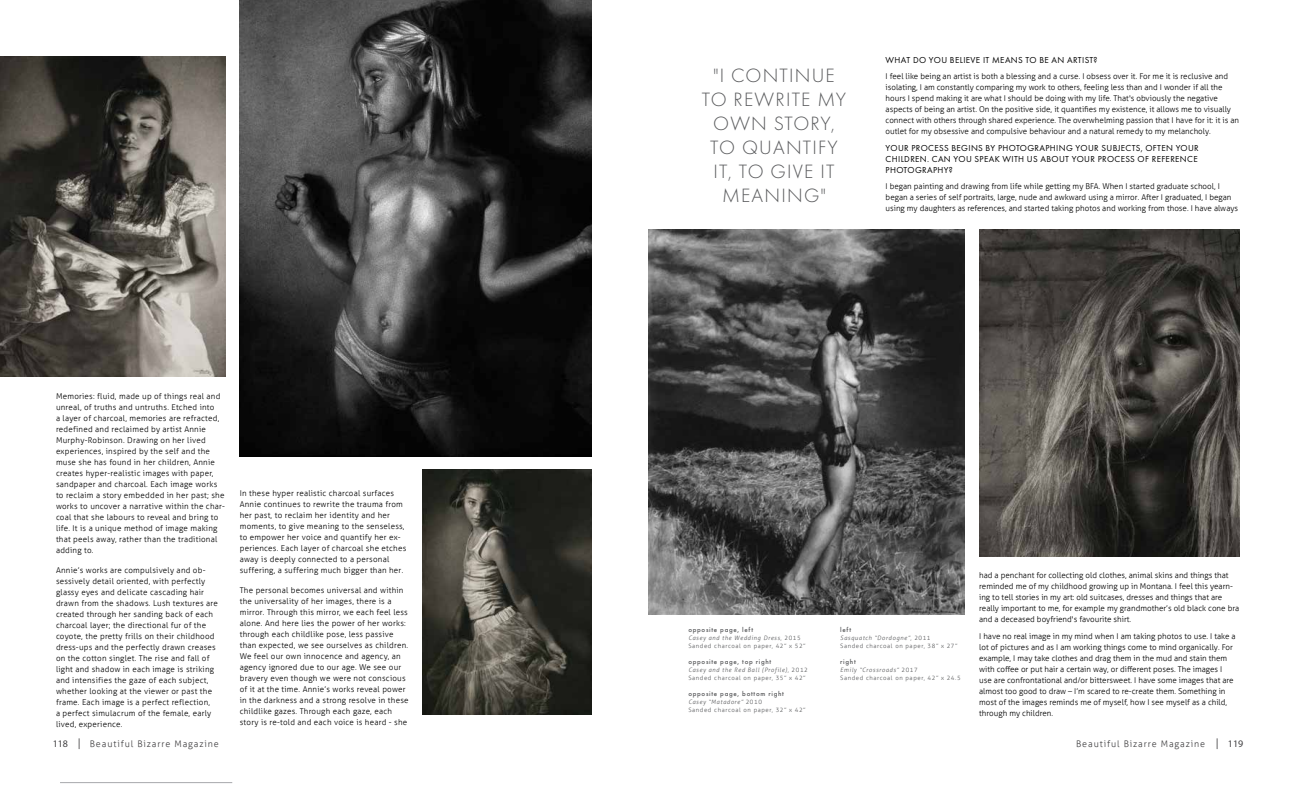
<style>
.page{position:relative;width:1296px;height:785px;background:#fff}
.page>*{position:absolute;margin:0;border:0;box-sizing:border-box;transform-origin:0 0}
.t1{font:300 20px/24px "Futura PT";letter-spacing:.06em;color:#58595b;text-align:center}
.t2{font:9px/11px "Futura PT";letter-spacing:.04em;color:#000}
.t3{font:300 9px "Aller";letter-spacing:.1em;color:#414042}
.t4{font:300 8px/11px "Aller";letter-spacing:.02em;color:#000}
.t5{font:300 8px/11px "Aller";color:#000}
.t6{font:500 7px "Futura PT";letter-spacing:.1em;color:#58595b}
.t7{font:300 6px/8px "Aller";letter-spacing:.1em;color:#58595b}
.s1{font-style:italic}
.s2{font-family:"Myriad Pro";font-weight:400;font-size:10px}
.s3{font-size:11px}
</style>
<div class="page">
<img style="left:239px;top:0;width:353px;height:456px">
<img style="left:423px;top:469px;width:169px;height:246px">
<img style="left:648px;top:230px;width:317px;height:385px">
<img style="left:979px;top:230px;width:261px;height:327px">
<img style="left:0;top:56px;width:225px;height:320px">
<hr style="left:60px;top:782px;width:172px;height:1px;background:#a7a9ac">
<p class="t4" style="left:56px;top:391px;width:171px">Memories: fluid, made up of things real and unreal, of truths and untruths. Etched into<br>a layer of charcoal, memories are refracted, redefined and reclaimed by artist Annie Murphy-Robinson. Drawing on her lived experiences, inspired by the self and the muse she has found in her children, Annie creates hyper-realistic images with paper, sandpaper and charcoal. Each image works to reclaim a story embedded in her past; she works to uncover a narrative within the char&shy;coal that she labours to reveal and bring to life. It is a unique method of image making that peels away, rather than the traditional adding to.</p>
<p class="t4" style="left:56px;top:565px;width:163px">Annie’s works are compulsively and ob&shy;sessively detail oriented, with perfectly glassy eyes and delicate cascading hair drawn from the shadows. Lush textures are created through her sanding back of each charcoal layer; the directional fur of the coyote, the pretty frills on their childhood dress-ups and the perfectly drawn creases on the cotton singlet. The rise and fall of light and shadow in each image is striking and intensifies the gaze of each subject, whether looking at the viewer or past the frame. Each image is a perfect reflection,<br>a perfect simulacrum of the female, early lived, experience.</p>
<p class="t4" style="left:240px;top:488px;width:168px">In these hyper realistic charcoal surfaces Annie continues to rewrite the trauma from her past, to reclaim her identity and her moments, to give meaning to the senseless, to empower her voice and quantify her ex&shy;periences. Each layer of charcoal she etches away is deeply connected to a personal suffering, a suffering much bigger than her.</p>
<p class="t4" style="left:240px;top:585px;width:170px">The personal becomes universal and within the universality of her images, there is a mirror. Through this mirror, we each feel less alone. And here lies the power of her works: through each childlike pose, less passive than expected, we see ourselves as children.<br>We feel our own innocence and agency, an agency ignored due to our age. We see our bravery even though we were not conscious of it at the time. Annie’s works reveal power in the darkness and a strong resolve in these childlike gazes. Through each gaze, each story is re-told and each voice is heard - she</p>
<h1 class="t1" style="left:702px;top:63px;width:146px">"I CONTINUE<br>TO REWRITE MY<br>OWN STORY,<br>TO QUANTIFY<br>IT, TO GIVE IT<br>MEANING"</h1>
<p class="t2" style="left:886px;top:54px;width:213px">WHAT DO YOU BELIEVE IT MEANS TO BE AN ARTIST?</p>
<p class="t5" style="left:886px;top:71px;width:355px">I feel like being an artist is both a blessing and a curse. I obsess over it. For me it is reclusive and isolating, I am constantly comparing my work to others, feeling less than and I wonder if all the hours I spend making it are what I should be doing with my life. That's obviously the negative aspects of being an artist. On the positive side, it quantifies my existence, it allows me to visually connect with others through shared experience. The overwhelming passion that I have for it: it is an outlet for my obsessive and compulsive behaviour and a natural remedy to my melancholy.</p>
<p class="t2" style="left:886px;top:142px;width:315px">YOUR PROCESS BEGINS BY PHOTOGRAPHING YOUR SUBJECTS, OFTEN YOUR<br>CHILDREN. CAN YOU SPEAK WITH US ABOUT YOUR PROCESS OF REFERENCE<br>PHOTOGRAPHY?</p>
<p class="t5" style="left:886px;top:181px;width:354px">I began painting and drawing from life while getting my BFA. When I started graduate school, I began a series of self portraits, large, nude and awkward using a mirror. After I graduated, I began using my daughters as references, and started taking photos and working from those. I have always</p>
<p class="t6" style="left:688px;top:625px;width:66px">opposite page, left</p>
<p class="t7" style="left:688px;top:633px;width:119px"><span class="s1">Casey and the Wedding Dress</span>, 2015<br>Sanded charcoal on paper, 42” x 52”</p>
<p class="t6" style="left:688px;top:657px;width:84px">opposite page, top right</p>
<p class="t7" style="left:688px;top:665px;width:121px"><span class="s1">Casey and the Red Ball (Profile),</span> 2012<br>Sanded charcoal on paper, 35” x 42”</p>
<p class="t6" style="left:688px;top:689px;width:97px">opposite page, bottom right</p>
<p class="t7" style="left:688px;top:697px;width:119px"><span class="s1">Casey “Matadore”</span> 2010<br>Sanded charcoal on paper, 32” x 42”</p>
<p class="t6" style="left:840px;top:625px;width:12px">left</p>
<p class="t7" style="left:840px;top:633px;width:119px"><span class="s1">Sasquatch “Dordogne”,</span> 2011<br>Sanded charcoal on paper, 38” x 27”</p>
<p class="t6" style="left:840px;top:657px;width:17px">right</p>
<p class="t7" style="left:840px;top:665px;width:122px"><span class="s1">Emily “Crossroads”</span> 2017<br>Sanded charcoal on paper, 42” x 24.5</p>
<p class="t5" style="left:979px;top:570px;width:262px">had a penchant for collecting old clothes, animal skins and things that reminded me of my childhood growing up in Montana. I feel this yearn&shy;ing to tell stories in my art: old suitcases, dresses and things that are really important to me, for example my grandmother’s old black cone bra and a deceased boyfriend's favourite shirt.</p>
<p class="t5" style="left:979px;top:630px;width:258px">I have no real image in my mind when I am taking photos to use. I take a lot of pictures and as I am working things come to mind organically. For example, I may take clothes and drag them in the mud and stain them with coffee or put hair a certain way, or different poses. The images I use are confrontational and/or bittersweet. I have some images that are almost too good to draw – I’m scared to re-create them. Something in most of the images reminds me of myself, how I see myself as a child, through my children.</p>
<p class="t3" style="left:53px;top:738px;width:168px"><span class="s2">118</span> <span class="s3">|</span> Beautiful Bizarre Magazine</p>
<p class="t3" style="left:1076px;top:738px;width:169px">Beautiful Bizarre Magazine <span class="s3">|</span> <span class="s2">119</span></p>
</div>
